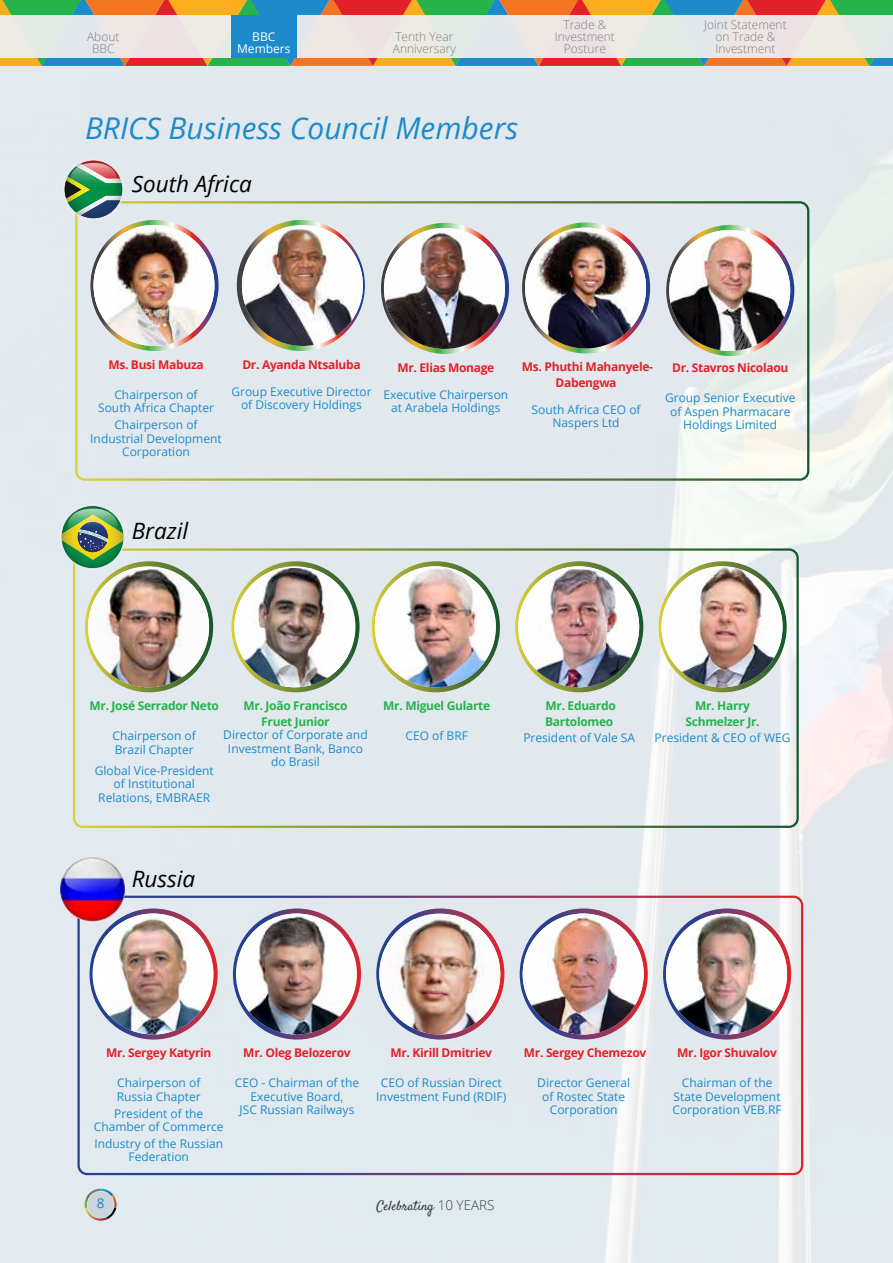
<style>
.page{position:relative;width:893px;height:1263px;background:#fff}
.page>*{position:absolute;margin:0;border:0;box-sizing:border-box;transform-origin:0 0}
.t1{font:italic 30px "Open Sans";color:#1d8acb}
.t2{font:italic 22.5px "Open Sans";color:#000}
.t3{font:13.5px "Satisfy";color:#414042}
.t4{font:13.5px "Open Sans";color:#1d8acb}
.t5{font:12px/13.5px "Open Sans";color:#1d8acb;text-align:center}
.t6{font:700 12px/15.6px "Open Sans";letter-spacing:-.025em;color:#e32128;text-align:center}
.t7{font:700 12px/15.6px "Open Sans";letter-spacing:-.025em;color:#26b34c;text-align:center}
.t8{font:300 12px/12px "Open Sans";color:#808285;text-align:center}
.t9{font:12px/12px "Open Sans";color:#fff;text-align:center}
.s1{font-family:"Open Sans";font-weight:300}
</style>
<div class="page">
<img style="left:0;top:66px;width:893px;height:1197px">
<div style="left:73px;top:548px;width:726px;height:280px;border:2px solid #fff;border-radius:9px"></div>
<div style="left:75px;top:201px;width:734px;height:280px;border:2px solid #fff;border-radius:9px"></div>
<svg style="left:231px;top:561px;width:129px;height:131px;background:#c0cebf"></svg>
<div style="left:234px;top:566px;width:121px;height:121px;background:#fff;border-radius:50%"></div>
<img style="left:234px;top:568px;width:114px;height:119px">
<svg style="left:372px;top:561px;width:128px;height:131px;background:#bfccb4"></svg>
<img style="left:375px;top:566px;width:121px;height:121px;border-radius:60px">
<svg style="left:515px;top:561px;width:128px;height:131px;background:#bfcbb3"></svg>
<img style="left:518px;top:566px;width:121px;height:121px;border-radius:60px">
<svg style="left:658px;top:561px;width:129px;height:131px"></svg>
<img style="left:661px;top:566px;width:121px;height:121px;border-radius:60px">
<svg style="left:237px;top:220px;width:128px;height:131px;background:#c6d4cc"></svg>
<img style="left:242px;top:227px;width:121px;height:119px">
<svg style="left:381px;top:223px;width:128px;height:131px;background:#c6c5c3"></svg>
<img style="left:384px;top:228px;width:121px;height:121px;border-radius:60px">
<svg style="left:522px;top:222px;width:128px;height:131px;background:#c6d4d0"></svg>
<img style="left:525px;top:229px;width:121px;height:119px">
<svg style="left:666px;top:225px;width:128px;height:131px;background:#c4d3cf"></svg>
<img style="left:669px;top:230px;width:121px;height:121px">
<div style="left:77px;top:896px;width:726px;height:279px;border:2px solid #fff;border-radius:9px"></div>
<svg style="left:90px;top:908px;width:128px;height:131px;background:#c8bbcb"></svg>
<div style="left:93px;top:913px;width:121px;height:121px;background:#fff;border-radius:50%"></div>
<img style="left:102px;top:913px;width:102px;height:121px">
<svg style="left:233px;top:908px;width:128px;height:131px;background:#ccbcca"></svg>
<div style="left:236px;top:913px;width:121px;height:121px;background:#fff;border-radius:50%"></div>
<img style="left:241px;top:913px;width:102px;height:121px">
<svg style="left:376px;top:908px;width:128px;height:131px;background:#c8bccb"></svg>
<img style="left:379px;top:915px;width:121px;height:119px">
<svg style="left:520px;top:908px;width:128px;height:131px"></svg>
<img style="left:523px;top:913px;width:121px;height:121px;border-radius:60px">
<svg style="left:663px;top:908px;width:128px;height:131px"></svg>
<img style="left:666px;top:913px;width:121px;height:121px;border-radius:60px">
<img style="left:63px;top:159px;width:156px;height:192px">
<img style="left:60px;top:504px;width:153px;height:188px">
<img style="left:60px;top:856px;width:65px;height:66px;border-radius:33px">
<svg style="left:0;top:0;width:893px;height:66px;background:#9c8753"></svg>
<div style="left:0;top:15px;width:893px;height:42px;background:#ece7e3"></div>
<div style="left:231px;top:15px;width:66px;height:42px;background:#1d8acb"></div>
<p class="t8" style="left:87px;top:30px;width:34px">About<br>BBC</p>
<p class="t8" style="left:393px;top:30px;width:64px;text-align:left">Tenth Year<br>Anniversary</p>
<p class="t9" style="left:237px;top:30px;width:55px">BBC<br>Members</p>
<h1 class="t1" style="left:85px;top:108px;width:435px">BRICS Business Council Members</h1>
<h2 class="t2" style="left:132px;top:169px;width:122px">South Africa</h2>
<p class="t8" style="left:555px;top:18px;width:62px">Trade &amp;<br>Investment<br>Posture</p>
<p class="t8" style="left:704px;top:18px;width:84px">Joint Statement on Trade &amp;<br>Investment</p>
<p class="t6" style="left:108px;top:356px;width:97px">Ms. Busi Mabuza</p>
<p class="t5" style="left:98px;top:387px;width:117px">Chairperson of<br>South Africa Chapter</p>
<p class="t5" style="left:90px;top:418px;width:133px">Chairperson of<br>Industrial Development<br>Corporation</p>
<p class="t6" style="left:242px;top:356px;width:120px">Dr. Ayanda Ntsaluba</p>
<p class="t5" style="left:231px;top:385px;width:142px">Group Executive Director of Discovery Holdings</p>
<p class="t6" style="left:397px;top:359px;width:98px">Mr. Elias Monage</p>
<p class="t5" style="left:384px;top:387px;width:126px">Executive Chairperson at Arabela Holdings</p>
<p class="t6" style="left:522px;top:359px;width:133px">Ms. Phuthi Mahanyele-<br>Dabengwa</p>
<p class="t5" style="left:532px;top:402px;width:111px">South Africa CEO of<br>Naspers Ltd</p>
<p class="t6" style="left:672px;top:360px;width:118px">Dr. Stavros Nicolaou</p>
<p class="t5" style="left:665px;top:391px;width:132px">Group Senior Executive of Aspen Pharmacare<br>Holdings Limited</p>
<h2 class="t2" style="left:132px;top:516px;width:58px">Brazil</h2>
<p class="t7" style="left:90px;top:697px;width:131px">Mr. José Serrador Neto</p>
<p class="t5" style="left:113px;top:729px;width:85px;text-align:left">Chairperson of<br>Brazil Chapter</p>
<p class="t5" style="left:95px;top:763px;width:120px">Global Vice-President of Institutional<br>Relations, EMBRAER</p>
<p class="t7" style="left:243px;top:697px;width:105px">Mr. João Francisco<br>Fruet Junior</p>
<p class="t5" style="left:223px;top:728px;width:146px">Director of Corporate and<br>Investment Bank, Banco do Brasil</p>
<p class="t7" style="left:383px;top:697px;width:108px">Mr. Miguel Gularte</p>
<p class="t5" style="left:405px;top:729px;width:64px">CEO of BRF</p>
<h2 class="t2" style="left:132px;top:863px;width:65px">Russia</h2>
<p class="t7" style="left:545px;top:697px;width:72px;text-align:left">Mr. Eduardo<br>Bartolomeo</p>
<p class="t5" style="left:523px;top:731px;width:113px">President of Vale SA</p>
<p class="t7" style="left:686px;top:697px;width:75px">Mr. Harry<br>Schmelzer Jr.</p>
<p class="t5" style="left:655px;top:731px;width:137px">President &amp; CEO of WEG</p>
<p class="t6" style="left:106px;top:1045px;width:107px">Mr. Sergey Katyrin</p>
<p class="t5" style="left:117px;top:1076px;width:85px;text-align:left">Chairperson of<br>Russia Chapter</p>
<p class="t5" style="left:94px;top:1106px;width:131px">President of the<br>Chamber of Commerce</p>
<p class="t5" style="left:94px;top:1136px;width:130px">Industry of the Russian<br>Federation</p>
<p class="t6" style="left:243px;top:1045px;width:109px">Mr. Oleg Belozerov</p>
<p class="t5" style="left:235px;top:1076px;width:126px">CEO - Chairman of the<br>Executive Board,<br>JSC Russian Railways</p>
<p class="t6" style="left:390px;top:1045px;width:103px">Mr. Kirill Dmitriev</p>
<p class="t5" style="left:376px;top:1076px;width:131px">CEO of Russian Direct<br>Investment Fund (RDIF)</p>
<p class="t4" style="left:97px;top:1194px;width:9px">8</p>
<p class="t3" style="left:377px;top:1197px;width:120px">Celebrating <span class="s1">10 YEARS</span></p>
<p class="t6" style="left:524px;top:1045px;width:124px">Mr. Sergey Chemezov</p>
<p class="t5" style="left:537px;top:1076px;width:94px">Director General of Rostec State<br>Corporation</p>
<p class="t6" style="left:677px;top:1045px;width:101px">Mr. Igor Shuvalov</p>
<p class="t5" style="left:672px;top:1076px;width:111px">Chairman of the<br>State Development<br>Corporation VEB.RF</p>
</div>
